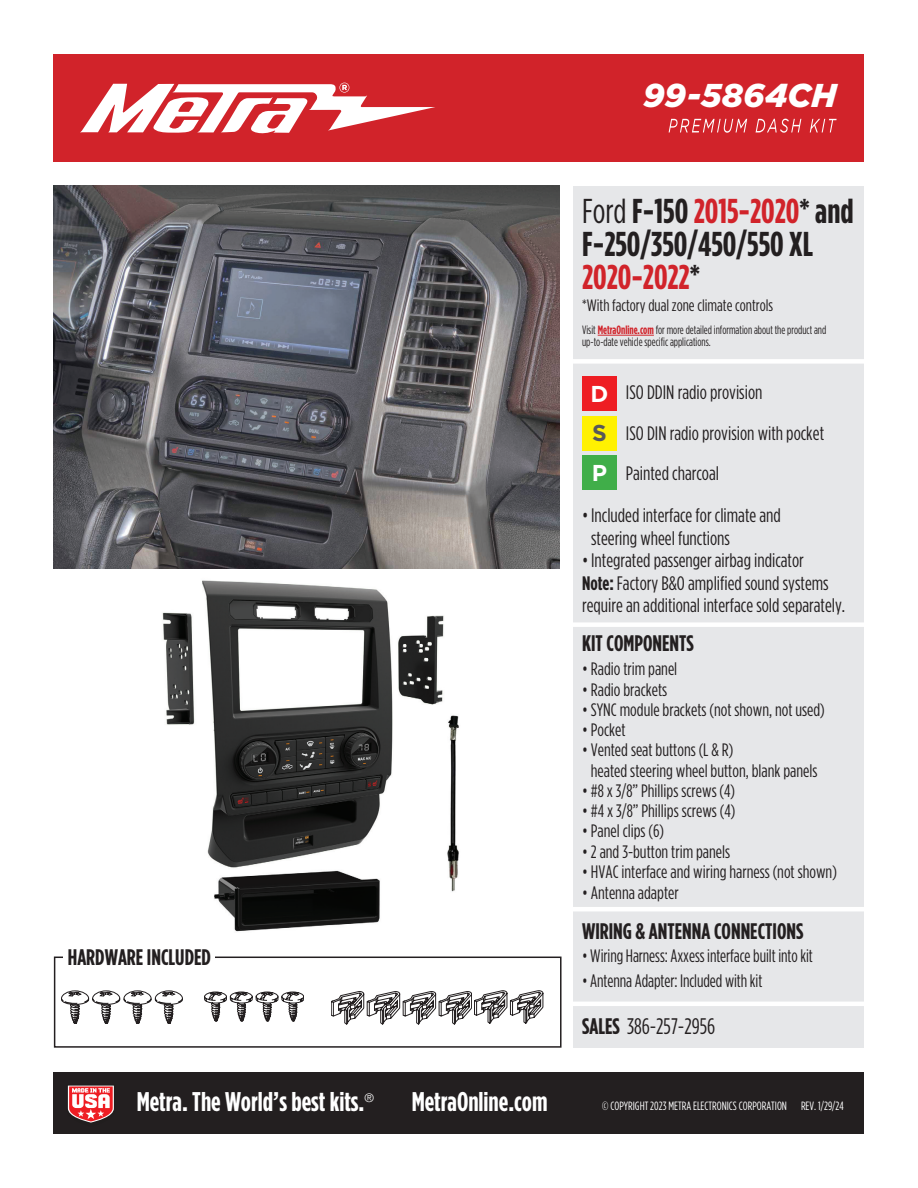
<style>
.page{position:relative;width:918px;height:1188px;background:#fff}
.page>*{position:absolute;margin:0;border:0;box-sizing:border-box;transform-origin:0 0}
.t1{font:700 34.5px/33px "Gotham Condensed";color:#231f20}
.t2{font:italic 900 33px "Gotham";letter-spacing:.005em;color:#fff}
.t3{font:700 27px "Gotham Condensed";color:#fff}
.t4{font:700 22.95px "Gotham";color:#fff}
.t5{font:700 22.95px "Gotham";color:#57585a}
.t6{font:700 22.5px "Gotham Condensed";color:#231f20}
.t7{font:22.5px "Gotham Condensed";color:#231f20}
.t8{font:19.5px/22.5px "Gotham Condensed";color:#231f20}
.t9{font:18px/20.2px "Gotham Condensed";color:#231f20}
.t10{font:18px "Gotham Condensed";color:#231f20;scale:.96 1}
.t11{font:16.5px "Gotham Condensed";color:#231f20}
.t12{font:12px/12px "Gotham Condensed";color:#231f20;scale:.93 1}
.t13{font:12px "Gotham Condensed";color:#fff}
.t14{font:300 12px "Helvetica Neue";color:#fff}
.s1{font-weight:400}
.s2{color:#d1232a}
.s3{font-weight:700;color:#d1232a}
.s4{font-weight:700}
</style>
<div class="page">
<div style="left:53px;top:1072px;width:810px;height:62px;background:#231f20"></div>
<div style="left:53px;top:54px;width:810px;height:108px;background:#d1232a"></div>
<svg style="left:80px;top:83px;width:355px;height:51px"></svg>
<svg style="left:669px;top:119px;width:168px;height:14px"></svg>
<div style="left:573px;top:186px;width:290px;height:862px;background:#e6e7e9"></div>
<svg style="left:67px;top:1085px;width:47px;height:38px"></svg>
<img style="left:162px;top:580px;width:297px;height:352px">
<div style="left:573px;top:359px;width:295px;height:5px;background:#fff"></div>
<div style="left:572px;top:622px;width:294px;height:5px;background:#fff"></div>
<hr style="left:572px;top:907px;width:294px;height:4px;background:#fff">
<hr style="left:572px;top:1002px;width:294px;height:4px;background:#fff">
<hr style="left:598px;top:335px;width:56px;height:1px;background:#d1232a">
<img style="left:53px;top:186px;width:506px;height:382px">
<div style="left:54px;top:957px;width:508px;height:91px;border:2px solid #231f20"></div>
<svg style="left:331px;top:991px;width:213px;height:33px"></svg>
<div style="left:64px;top:946px;width:151px;height:24px;background:#fff"></div>
<div style="left:582px;top:376px;width:35px;height:35px;background:#ee1d23"></div>
<div style="left:582px;top:416px;width:35px;height:34px;background:#fff101"></div>
<div style="left:582px;top:455px;width:35px;height:35px;background:#40ae49"></div>
<svg style="left:61px;top:990px;width:122px;height:34px"></svg>
<svg style="left:204px;top:992px;width:100px;height:29px"></svg>
<h2 class="t2" style="left:643px;top:77px;width:195px">99-5864CH</h2>
<h1 class="t1" style="left:582px;top:193px;width:273px"><span class="s1">Ford</span> F-150 <span class="s2">2015-2020</span>* and<br>F-250/350/450/550 XL<br><span class="s2">2020-2022</span>*</h1>
<p class="t12" style="left:582px;top:323px;width:264px">Visit <span class="s3">MetraOnline.com</span> for more detailed information about the product and up-to-date vehicle specific applications.</p>
<p class="t11" style="left:582px;top:297px;width:193px">*With factory dual zone climate controls</p>
<p class="t6" style="left:68px;top:944px;width:145px">HARDWARE INCLUDED</p>
<p class="t8" style="left:626px;top:372px;width:200px;line-height:40.5px">ISO DDIN radio provision<br>ISO DIN radio provision with pocket<br>Painted charcoal</p>
<p class="t4" style="left:591px;top:380px;width:19px">D</p>
<p class="t5" style="left:592px;top:420px;width:16px">S</p>
<p class="t4" style="left:592px;top:459px;width:17px">P</p>
<p class="t8" style="left:591px;top:504px;width:191px;text-indent:-9px">•Included interface for climate and steering wheel functions</p>
<p class="t8" style="left:582px;top:549px;width:265px">•Integrated passenger airbag indicator<br><span class="s4">Note:</span> Factory B&amp;O amplified sound systems require an additional interface sold separately.</p>
<p class="t6" style="left:582px;top:630px;width:113px">KIT COMPONENTS</p>
<p class="t9" style="left:582px;top:659px;width:97px">• Radio trim panel</p>
<p class="t9" style="left:582px;top:679px;width:87px">• Radio brackets</p>
<p class="t9" style="left:582px;top:699px;width:244px">• SYNC module brackets (not shown, not used)</p>
<p class="t9" style="left:582px;top:719px;width:45px">• Pocket</p>
<p class="t9" style="left:591px;top:740px;width:228px;text-indent:-9px">• Vented seat buttons (L &amp; R)<br>heated steering wheel button, blank panels</p>
<p class="t9" style="left:582px;top:780px;width:154px">• #8 x 3/8” Phillips screws (4)</p>
<p class="t9" style="left:582px;top:800px;width:155px">• #4 x 3/8” Phillips screws (4)</p>
<p class="t9" style="left:582px;top:821px;width:83px">• Panel clips (6)</p>
<p class="t9" style="left:582px;top:841px;width:150px">• 2 and 3-button trim panels</p>
<p class="t9" style="left:582px;top:861px;width:256px">• HVAC interface and wiring harness (not shown)</p>
<p class="t9" style="left:582px;top:882px;width:98px">• Antenna adapter</p>
<p class="t6" style="left:582px;top:919px;width:223px">WIRING &amp; ANTENNA CONNECTIONS</p>
<p class="t10" style="left:582px;top:946px;width:242px">• Wiring Harness: Axxess interface built into kit</p>
<p class="t10" style="left:582px;top:971px;width:189px">• Antenna Adapter: Included with kit</p>
<p class="t7" style="left:582px;top:1014px;width:135px"><span class="s4">SALES</span> 386-257-2956</p>
<h3 class="t3" style="left:137px;top:1087px;width:229px">Metra. The World’s best kits.</h3>
<p class="t14" style="left:365px;top:1088px;width:11px">®</p>
<h3 class="t3" style="left:412px;top:1087px;width:138px">MetraOnline.com</h3>
<p class="t13" style="left:602px;top:1099px;width:243px">© COPYRIGHT 2023 METRA ELECTRONICS CORPORATION REV. 1/29/24</p>
</div>
